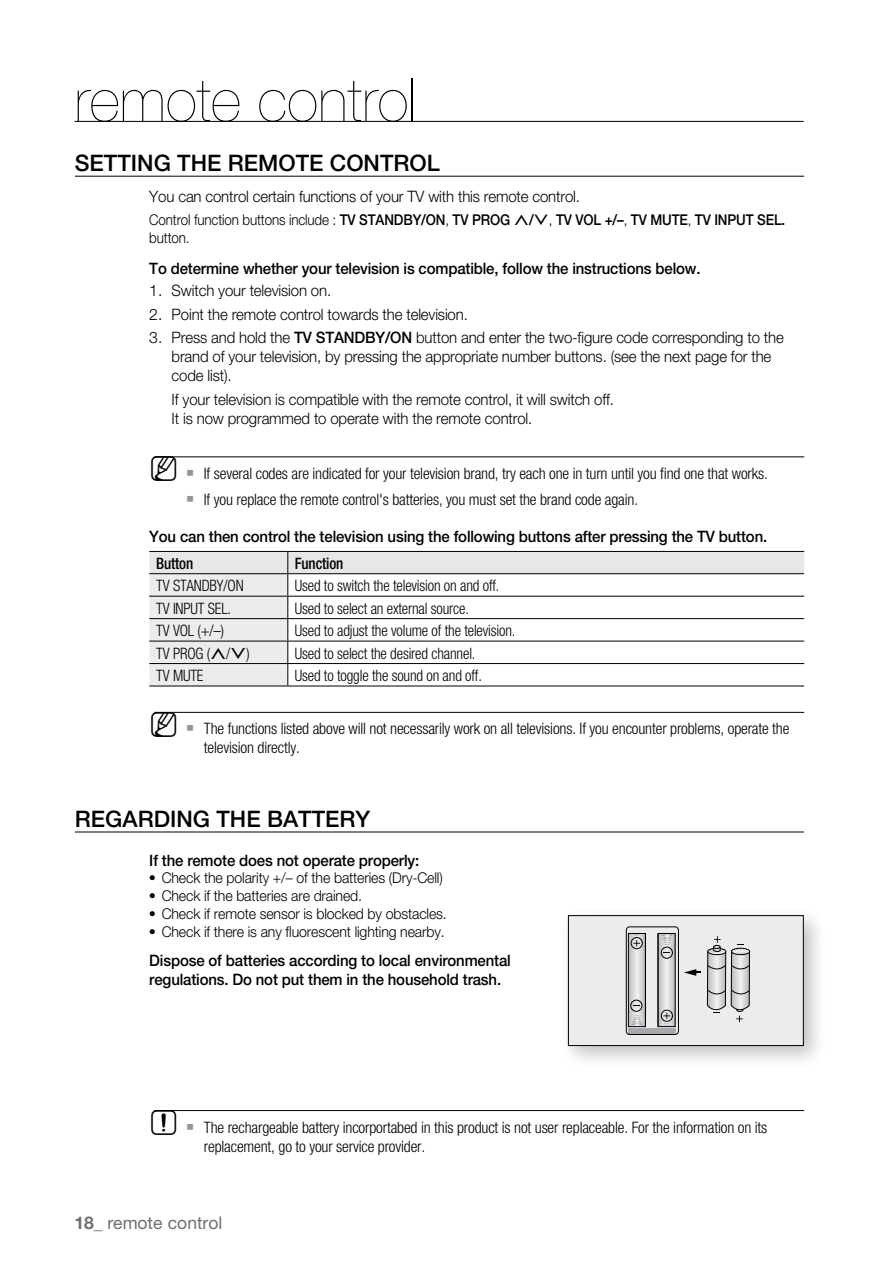
<style>
.page{position:relative;width:893px;height:1265px;background:#fff}
.page>*{position:absolute;margin:0;border:0;box-sizing:border-box;transform-origin:0 0}
.t1{font:59.5px "Helvetica Neue Ultra Light si";color:#000}
.t2{font:28px "SIBD P1400";color:#000}
.t3{font:22.75px "Helvetica Neue Medium si";color:#000}
.t4{font:17.5px "Helvetica Neue Roman si";color:#6d6f71}
.t5{font:17.5px "SI Icon HR755";color:#939598}
.t6{font:15.75px/23.8px "Helvetica Neue Light si";letter-spacing:-.01em;color:#000;scale:.95 1}
.t7{font:15.75px/18.9px "Helvetica Neue Light Cond si";letter-spacing:-.01em;color:#000}
.t8{font:15.75px/18.9px "Helvetica Neue Medium si";letter-spacing:-.01em;color:#000;scale:.95 1}
.t9{font:15.75px "Helvetica Neue Light Cond si";letter-spacing:-.01em;color:#000;scale:.95 1}
.t10{font:15.75px "Helvetica Neue Medium Cond si";letter-spacing:-.01em;color:#000;scale:.95 1}
.t11{font:15.75px/23.8px "Helvetica Neue Light si";letter-spacing:-.01em;color:#000;text-align:justify}
.t12{font:14.88px/17.8px "Helvetica Neue Light si";letter-spacing:-.01em;color:#000;scale:.95 1}
.t13{font:14.88px "Helvetica Neue Medium si";letter-spacing:-.01em;color:#000;scale:.9 1}
.t14{font:14.88px "Helvetica Neue Light si";letter-spacing:-.01em;color:#000;scale:.9 1}
.s1{font-family:"Helvetica Neue Light si"}
.s2{font-family:"SIBD U5000"}
.s3{font-family:"Helvetica Neue Medium si"}
.s4{font-family:"SI Icon HR755";font-size:17.5px;color:#939598}
.s5{font-family:"SI Icon HR755"}
.s6{font-family:"Helvetica Neue Bold si"}
</style>
<div class="page">
<hr style="left:74px;top:121px;width:730px;height:1px;background:#000">
<hr style="left:75px;top:176px;width:729px;height:1px;background:#000">
<hr style="left:154px;top:456px;width:650px;height:1px;background:#000">
<hr style="left:154px;top:712px;width:650px;height:1px;background:#000">
<hr style="left:75px;top:832px;width:729px;height:1px;background:#000">
<hr style="left:154px;top:1110px;width:650px;height:1px;background:#000">
<svg style="left:149px;top:551px;width:655px;height:135px"></svg>
<hr style="left:149px;top:686px;width:139px;height:1px;background:#000">
<hr style="left:288px;top:686px;width:516px;height:1px;background:#000">
<div style="left:559px;top:906px;width:269px;height:164px;background:#000;opacity:.25"></div>
<div style="left:568px;top:916px;width:235px;height:130px;background:#ebecec"></div>
<svg style="left:630px;top:935px;width:14px;height:90px"></svg>
<div style="left:628px;top:933px;width:18px;height:94px;border:1px solid #000"></div>
<svg style="left:660px;top:935px;width:13px;height:90px"></svg>
<div style="left:629px;top:1028px;width:47px;height:7px;background:#a7a9ac"></div>
<hr style="left:645px;top:934px;width:1px;height:93px;background:#000">
<hr style="left:658px;top:934px;width:1px;height:93px;background:#000">
<svg style="left:684px;top:969px;width:17px;height:7px"></svg>
<div style="left:631px;top:1000px;width:11px;height:11px;border:1px solid #000;border-radius:50%"></div>
<div style="left:661px;top:947px;width:12px;height:11px;border:1px solid #000;border-radius:50%"></div>
<div style="left:631px;top:937px;width:11px;height:12px;border:1px solid #000;border-radius:50%"></div>
<svg style="left:707px;top:936px;width:43px;height:86px"></svg>
<div style="left:661px;top:1010px;width:12px;height:11px;border:1px solid #000;border-radius:50%"></div>
<svg style="left:631px;top:1015px;width:11px;height:10px"></svg>
<svg style="left:661px;top:935px;width:11px;height:10px"></svg>
<svg style="left:633px;top:934px;width:7px;height:12px"></svg>
<svg style="left:664px;top:1013px;width:6px;height:13px"></svg>
<div style="left:626px;top:927px;width:53px;height:108px;border:1px solid #000;border-radius:3px"></div>
<div style="left:568px;top:915px;width:236px;height:131px;border:1px solid #000"></div>
<h1 class="t1" style="left:74px;top:66px;width:343px">remote control</h1>
<h3 class="t3" style="left:75px;top:149px;width:29px">Setting</h3>
<h3 class="t3" style="left:177px;top:149px;width:16px">the</h3>
<h3 class="t3" style="left:228px;top:149px;width:33px">Remote</h3>
<h3 class="t3" style="left:330px;top:149px;width:33px">Control</h3>
<p class="t6" style="left:149px;top:184px;width:455px">You can control certain functions of your TV with this remote control.</p>
<p class="t13" style="left:149px;top:211px;width:708px"><span class="s1">Control function buttons include :</span> TV STANDBY/ON<span class="s1">,</span> TV PROG <span class="s2">,</span>/<span class="s2">.</span><span class="s1">,</span> TV VOL +/–<span class="s1">,</span> TV MUTE<span class="s1">,</span> TV INPUT SEL.</p>
<p class="t14" style="left:149px;top:229px;width:46px">button.</p>
<p class="t8" style="left:149px;top:259px;width:582px">To determine whether your television is compatible, follow the instructions below.</p>
<p class="t6" style="left:172px;top:278px;width:646px">Switch your television on.<br>Point the remote control towards the television.<br>Press and hold the <span class="s3">TV STANDBY/ON</span> button and enter the two-figure code corresponding to the</p>
<p class="t6" style="left:172px;top:347px;width:633px;line-height:18.9px">brand of your television, by pressing the appropriate number buttons. (see the next page for the code list).</p>
<p class="t6" style="left:172px;top:390px;width:467px;line-height:18.9px">If your television is compatible with the remote control, it will switch off.<br>It is now programmed to operate with the remote control.</p>
<p class="t11" style="left:149px;top:278px;width:15px">1.<br>2.<br>3.</p>
<h2 class="t2" style="left:149px;top:454px;width:46px">M <span class="s4">`</span></h2>
<p class="t5" style="left:187px;top:489px;width:9px">`</p>
<p class="t7" style="left:204px;top:460px;width:565px;line-height:26.4px">If several codes are indicated for your television brand, try each one in turn until you find one that works.<br>If you replace the remote control's batteries, you must set the brand code again.</p>
<p class="t8" style="left:149px;top:526px;width:652px">You can then control the television using the following buttons after pressing the TV button.</p>
<p class="t10" style="left:156px;top:554px;width:40px">Button</p>
<p class="t10" style="left:295px;top:554px;width:53px">Function</p>
<p class="t9" style="left:156px;top:577px;width:93px">TV STANDBY/ON</p>
<p class="t9" style="left:295px;top:577px;width:217px">Used to switch the television on and off.</p>
<p class="t9" style="left:156px;top:599px;width:80px">TV INPUT SEL.</p>
<p class="t9" style="left:295px;top:599px;width:185px">Used to select an external source.</p>
<p class="t9" style="left:156px;top:622px;width:73px">TV VOL (+/–)</p>
<p class="t9" style="left:295px;top:622px;width:234px">Used to adjust the volume of the television.</p>
<p class="t9" style="left:156px;top:644px;width:100px">TV PROG (<span class="s2">,</span>/<span class="s2">.</span>)</p>
<p class="t9" style="left:295px;top:644px;width:192px">Used to select the desired channel.</p>
<p class="t9" style="left:156px;top:666px;width:51px">TV MUTE</p>
<p class="t9" style="left:295px;top:666px;width:199px">Used to toggle the sound on and off.</p>
<p class="t7" style="left:204px;top:719px;width:587px">The functions listed above will not necessarily work on all televisions. If you encounter problems, operate the television directly.</p>
<h2 class="t2" style="left:149px;top:709px;width:46px">M <span class="s4">`</span></h2>
<h3 class="t3" style="left:75px;top:805px;width:297px">REGARDING THE BATTERY</h3>
<p class="t8" style="left:149px;top:850px;width:286px">If the remote does not operate properly:</p>
<p class="t12" style="left:149px;top:869px;width:315px"><span class="s5">~</span> Check the polarity +/– of the batteries (Dry-Cell) <span class="s5">~</span> Check if the batteries are drained.<br><span class="s5">~</span> Check if remote sensor is blocked by obstacles. <span class="s5">~</span> Check if there is any fluorescent lighting nearby.</p>
<p class="t8" style="left:149px;top:951px;width:382px">Dispose of batteries according to local environmental regulations. Do not put them in the household trash.</p>
<h2 class="t2" style="left:149px;top:1107px;width:46px">I <span class="s4">`</span></h2>
<p class="t7" style="left:204px;top:1117px;width:565px">The rechargeable battery incorportabed in this product is not user replaceable. For the information on its replacement, go to your service provider.</p>
<p class="t4" style="left:74px;top:1212px;width:149px"><span class="s6">18_</span> remote control</p>
</div>
